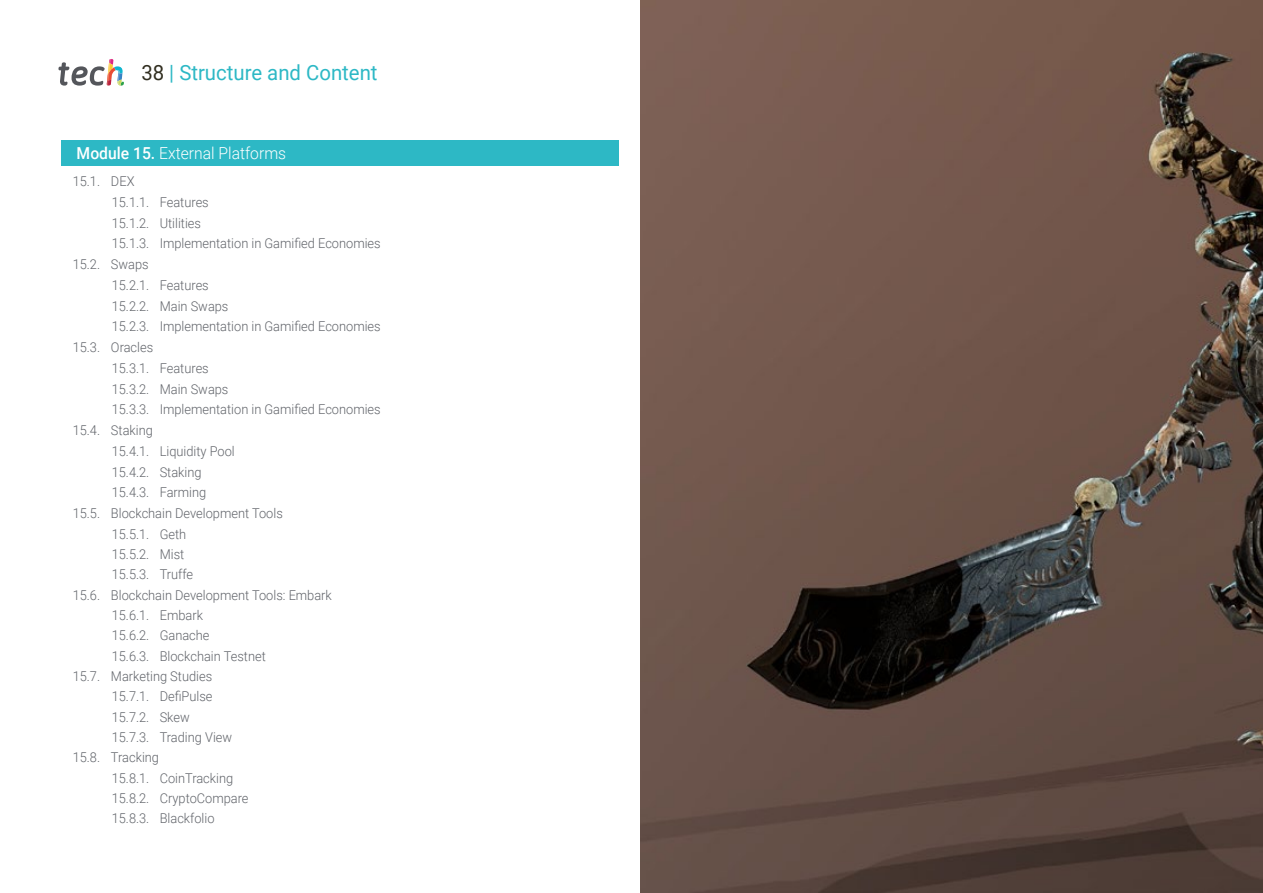
<style>
.page{position:relative;width:1263px;height:893px;background:#fff}
.page>*{position:absolute;margin:0;border:0;box-sizing:border-box;transform-origin:0 0}
.t1{font:21px "Roboto";color:#2db8c5}
.t2{font:300 16.5px "Roboto";color:#fff;scale:.95 1}
.t3{font:300 13.5px "Roboto";color:#61646a;scale:.95 1}
.s1{color:#312e20}
.s2{font-weight:500}
</style>
<div class="page">
<svg style="left:58px;top:59px;width:66px;height:27px"></svg>
<div style="left:62px;top:140px;width:557px;height:25px;background:#2db8c5"></div>
<img style="left:640px;top:0;width:623px;height:893px">
<h1 class="t1" style="left:141px;top:57px;width:238px"><span class="s1">38</span> | Structure and Content</h1>
<p class="t2" style="left:77px;top:142px;width:222px"><span class="s2">Module 15.</span> External Platforms</p>
<p class="t3" style="left:73px;top:172px;width:67px">15.1. DEX</p>
<p class="t3" style="left:112px;top:193px;width:104px">15.1.1. Features</p>
<p class="t3" style="left:112px;top:213px;width:95px">15.1.2. Utilities</p>
<p class="t3" style="left:112px;top:234px;width:285px">15.1.3. Implementation in Gamified Economies</p>
<p class="t3" style="left:73px;top:255px;width:82px">15.2. Swaps</p>
<p class="t3" style="left:112px;top:276px;width:104px">15.2.1. Features</p>
<p class="t3" style="left:112px;top:296px;width:124px">15.2.2. Main Swaps</p>
<p class="t3" style="left:112px;top:317px;width:285px">15.2.3. Implementation in Gamified Economies</p>
<p class="t3" style="left:73px;top:338px;width:86px">15.3. Oracles</p>
<p class="t3" style="left:112px;top:359px;width:104px">15.3.1. Features</p>
<p class="t3" style="left:112px;top:379px;width:124px">15.3.2. Main Swaps</p>
<p class="t3" style="left:112px;top:400px;width:285px">15.3.3. Implementation in Gamified Economies</p>
<p class="t3" style="left:73px;top:421px;width:86px">15.4. Staking</p>
<p class="t3" style="left:112px;top:442px;width:131px">15.4.1. Liquidity Pool</p>
<p class="t3" style="left:112px;top:462px;width:96px">15.4.2. Staking</p>
<p class="t3" style="left:112px;top:483px;width:101px">15.4.3. Farming</p>
<p class="t3" style="left:73px;top:504px;width:223px">15.5. Blockchain Development Tools</p>
<p class="t3" style="left:112px;top:524px;width:80px">15.5.1. Geth</p>
<p class="t3" style="left:112px;top:545px;width:78px">15.5.2. Mist</p>
<p class="t3" style="left:112px;top:565px;width:87px">15.5.3. Truffe</p>
<p class="t3" style="left:73px;top:585px;width:274px">15.6. Blockchain Development Tools: Embark</p>
<p class="t3" style="left:112px;top:606px;width:98px">15.6.1. Embark</p>
<p class="t3" style="left:112px;top:626px;width:104px">15.6.2. Ganache</p>
<p class="t3" style="left:112px;top:646px;width:164px">15.6.3. Blockchain Testnet</p>
<p class="t3" style="left:73px;top:667px;width:148px">15.7. Marketing Studies</p>
<p class="t3" style="left:112px;top:687px;width:108px">15.7.1. DefiPulse</p>
<p class="t3" style="left:112px;top:707px;width:84px">15.7.2. Skew</p>
<p class="t3" style="left:112px;top:728px;width:128px">15.7.3. Trading View</p>
<p class="t3" style="left:73px;top:748px;width:92px">15.8. Tracking</p>
<p class="t3" style="left:112px;top:768px;width:129px">15.8.1. CoinTracking</p>
<p class="t3" style="left:112px;top:789px;width:146px">15.8.2. CryptoCompare</p>
<p class="t3" style="left:112px;top:809px;width:110px">15.8.3. Blackfolio</p>
</div>
